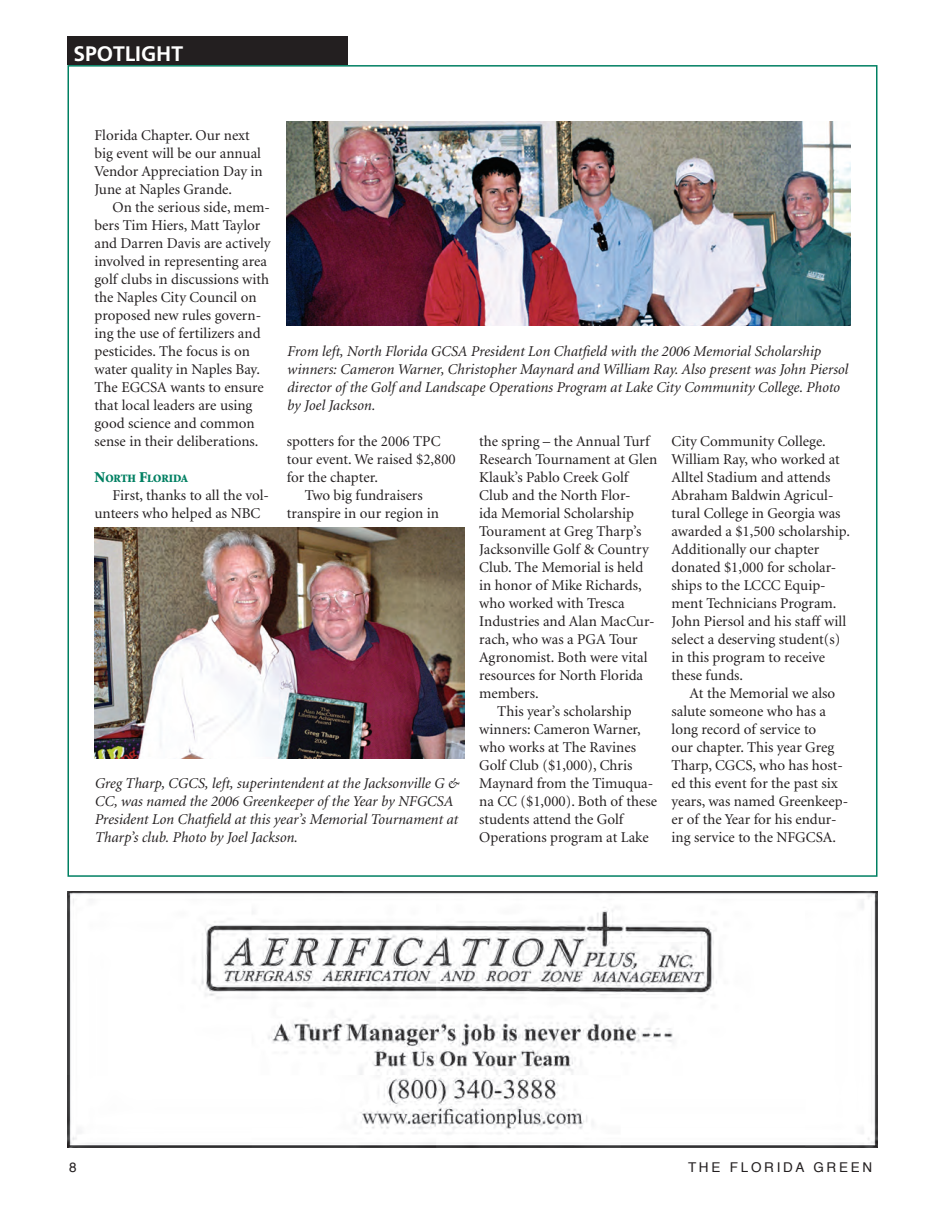
<style>
.page{position:relative;width:945px;height:1215px;background:#fff}
.page>*{position:absolute;margin:0;border:0;box-sizing:border-box;transform-origin:0 0}
.t1{font:700 21px "Frutiger";color:#fff}
.t2{font:15px/18px "Minion";color:#231f20}
.t3{font:italic 15px/18px "Minion";color:#231f20}
.t4{font:13.5px "Helvetica";letter-spacing:.2em;color:#231f20}
.t5{font:900 11.25px "Minion";color:#008062}
.s1{font-size:15px}
</style>
<div class="page">
<div style="left:68px;top:36px;width:280px;height:29px;background:#231f20"></div>
<img style="left:68px;top:891px;width:809px;height:257px">
<img style="left:287px;top:122px;width:563px;height:203px">
<img style="left:94px;top:527px;width:370px;height:232px">
<h1 class="t1" style="left:73px;top:41px;width:111px">SPOTLIGHT</h1>
<p class="t2" style="left:94px;top:126px;width:170px">Florida Chapter. Our next big event will be our annual<br>Vendor Appreciation Day in<br>June at Naples Grande.</p>
<p class="t2" style="left:94px;top:198px;width:177px;text-indent:18px">On the serious side, mem&shy;bers Tim Hiers, Matt Taylor and Darren Davis are actively involved in representing area golf clubs in discussions with the Naples City Council on proposed new rules govern&shy;ing the use of fertilizers and pesticides. The focus is on water quality in Naples Bay.<br>The EGCSA wants to ensure that local leaders are using good science and common sense in their deliberations.</p>
<p class="t5" style="left:95px;top:472px;width:95px"><span class="s1">N</span>ORTH <span class="s1">F</span>LORIDA</p>
<p class="t2" style="left:94px;top:486px;width:176px;text-indent:18px">First, thanks to all the vol&shy;unteers who helped as NBC</p>
<p class="t3" style="left:287px;top:342px;width:563px">From left, North Florida GCSA President Lon Chatfield with the 2006 Memorial Scholarship winners: Cameron Warner, Christopher Maynard and William Ray. Also present was John Piersol director of the Golf and Landscape Operations Program at Lake City Community College. Photo by Joel Jackson.</p>
<p class="t2" style="left:287px;top:432px;width:155px">spotters for the 2006 TPC</p>
<p class="t2" style="left:287px;top:450px;width:170px">tour event. We raised $2,800</p>
<p class="t2" style="left:287px;top:468px;width:93px">for the chapter.</p>
<p class="t2" style="left:305px;top:486px;width:119px">Two big fundraisers</p>
<p class="t2" style="left:287px;top:504px;width:154px">transpire in our region in</p>
<p class="t2" style="left:479px;top:432px;width:172px">the spring – the Annual Turf</p>
<p class="t2" style="left:479px;top:450px;width:180px">Research Tournament at Glen</p>
<p class="t2" style="left:479px;top:468px;width:151px">Klauk’s Pablo Creek Golf</p>
<p class="t2" style="left:479px;top:486px;width:153px">Club and the North Flor-</p>
<p class="t2" style="left:479px;top:504px;width:156px">ida Memorial Scholarship</p>
<p class="t2" style="left:479px;top:522px;width:164px">Tourament at Greg Tharp’s</p>
<p class="t2" style="left:479px;top:540px;width:171px">Jacksonville Golf &amp; Country</p>
<p class="t2" style="left:479px;top:558px;width:166px">Club. The Memorial is held</p>
<p class="t2" style="left:479px;top:576px;width:164px">in honor of Mike Richards,</p>
<p class="t2" style="left:479px;top:594px;width:147px">who worked with Tresca</p>
<p class="t2" style="left:479px;top:612px;width:177px">Industries and Alan MacCur-</p>
<p class="t2" style="left:479px;top:630px;width:160px">rach, who was a PGA Tour</p>
<p class="t2" style="left:479px;top:648px;width:170px">Agronomist. Both were vital</p>
<p class="t2" style="left:479px;top:666px;width:165px">resources for North Florida</p>
<p class="t2" style="left:479px;top:684px;width:61px">members.</p>
<p class="t2" style="left:497px;top:702px;width:136px">This year’s scholarship</p>
<p class="t2" style="left:479px;top:720px;width:163px">winners: Cameron Warner,</p>
<p class="t2" style="left:479px;top:738px;width:158px">who works at The Ravines</p>
<p class="t2" style="left:479px;top:756px;width:155px">Golf Club ($1,000), Chris</p>
<p class="t2" style="left:479px;top:774px;width:176px">Maynard from the Timuqua-</p>
<p class="t2" style="left:479px;top:792px;width:179px">na CC ($1,000). Both of these</p>
<p class="t2" style="left:479px;top:810px;width:146px">students attend the Golf</p>
<p class="t2" style="left:479px;top:828px;width:171px">Operations program at Lake</p>
<p class="t2" style="left:672px;top:432px;width:180px">City Community College.<br>William Ray, who worked at<br>Alltel Stadium and attends<br>Abraham Baldwin Agricul&shy;tural College in Georgia was awarded a $1,500 scholarship.<br>Additionally our chapter donated $1,000 for scholar&shy;ships to the LCCC Equip&shy;ment Technicians Program.<br>John Piersol and his staff will select a deserving student(s) in this program to receive these funds.</p>
<p class="t2" style="left:672px;top:684px;width:178px;text-indent:18px">At the Memorial we also salute someone who has a long record of service to<br>our chapter. This year Greg<br>Tharp, CGCS, who has host&shy;ed this event for the past six years, was named Greenkeep&shy;er of the Year for his endur&shy;ing service to the NFGCSA.</p>
<p class="t3" style="left:94px;top:774px;width:366px">Greg Tharp, CGCS, left, superintendent at the Jacksonville G &amp; CC, was named the 2006 Greenkeeper of the Year by NFGCSA President Lon Chatfield at this year’s Memorial Tournament at Tharp’s club. Photo by Joel Jackson.</p>
<p class="t4" style="left:69px;top:1156px;width:9px">8</p>
<p class="t4" style="left:688px;top:1156px;width:186px">THE FLORIDA GREEN</p>
</div>
